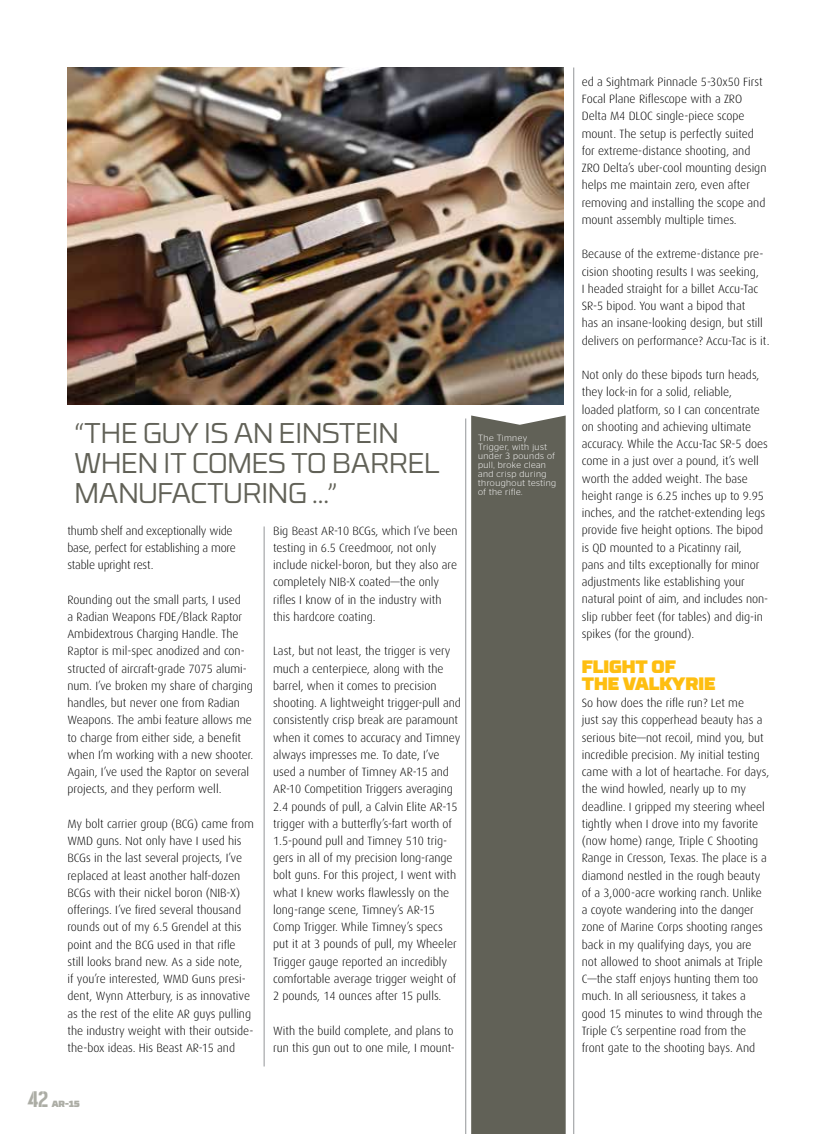
<style>
.page{position:relative;width:837px;height:1134px;background:#fff}
.page>*{position:absolute;margin:0;border:0;box-sizing:border-box;transform-origin:0 0}
.t1{font:300 28.5px/30px "RB No 3.1";letter-spacing:-.03em;color:#616157}
.t2{font:22.5px "Zuboni Stencil";color:#acada5}
.t3{font:900 18px/17.2px "RB No 3.1";letter-spacing:-.005em;color:#febe10}
.t4{font:300 12px/17.2px "Dax";letter-spacing:-.005em;color:#000}
.t5{font:300 9px/9px "Stag Sans";letter-spacing:.05em;color:#fff}
.t6{font:900 9px "RB No 3.1";color:#acada5}
</style>
<div class="page">
<hr style="left:573px;top:67px;width:1px;height:1067px;background:#939598">
<hr style="left:465px;top:418px;width:1px;height:716px;background:#939598">
<div style="left:471px;top:416px;width:95px;height:718px;background:#616157"></div>
<img style="left:68px;top:68px;width:496px;height:337px">
<hr style="left:264px;top:526px;width:1px;height:540px;background:#939598">
<h1 class="t1" style="left:74px;top:417px;width:367px">“THE GUY IS AN EINSTEIN<br>WHEN IT COMES TO BARREL<br>MANUFACTURING …”</h1>
<p class="t4" style="left:68px;top:522px;width:170px">thumb shelf and exceptionally wide base, perfect for establishing a more stable upright rest.</p>
<p class="t4" style="left:68px;top:591px;width:187px">Rounding out the small parts, I used<br>a Radian Weapons FDE/Black Raptor Ambidextrous Charging Handle. The Raptor is mil-spec anodized and con&shy;structed of aircraft-grade 7075 alumi&shy;num. I’ve broken my share of charging handles, but never one from Radian Weapons. The ambi feature allows me to charge from either side, a benefit when I’m working with a new shooter.<br>Again, I’ve used the Raptor on several projects, and they perform well.</p>
<p class="t4" style="left:68px;top:815px;width:188px">My bolt carrier group (BCG) came from WMD guns. Not only have I used his BCGs in the last several projects, I’ve replaced at least another half-dozen BCGs with their nickel boron (NIB-X) offerings. I’ve fired several thousand rounds out of my 6.5 Grendel at this point and the BCG used in that rifle still looks brand new. As a side note,<br>if you’re interested, WMD Guns presi&shy;dent, Wynn Atterbury, is as innovative as the rest of the elite AR guys pulling the industry weight with their outside&shy;the-box ideas. His Beast AR-15 and</p>
<h2 class="t2" style="left:27px;top:1085px;width:23px">42</h2>
<p class="t6" style="left:52px;top:1096px;width:30px">AR-15</p>
<p class="t4" style="left:273px;top:522px;width:186px">Big Beast AR-10 BCGs, which I’ve been testing in 6.5 Creedmoor, not only include nickel-boron, but they also are completely NIB-X coated—the only rifles I know of in the industry with this hardcore coating.</p>
<p class="t4" style="left:273px;top:643px;width:189px">Last, but not least, the trigger is very much a centerpiece, along with the barrel, when it comes to precision shooting. A lightweight trigger-pull and consistently crisp break are paramount when it comes to accuracy and Timney always impresses me. To date, I’ve used a number of Timney AR-15 and AR-10 Competition Triggers averaging 2.4 pounds of pull, a Calvin Elite AR-15 trigger with a butterfly’s-fart worth of 1.5-pound pull and Timney 510 trig&shy;gers in all of my precision long-range bolt guns. For this project, I went with what I knew works flawlessly on the long-range scene, Timney’s AR-15<br>Comp Trigger. While Timney’s specs put it at 3 pounds of pull, my Wheeler Trigger gauge reported an incredibly comfortable average trigger weight of 2 pounds, 14 ounces after 15 pulls.</p>
<p class="t4" style="left:273px;top:1022px;width:183px">With the build complete, and plans to run this gun out to one mile, I mount-</p>
<p class="t5" style="left:478px;top:433px;width:80px">The Timney<br>Trigger, with just under 3 pounds of pull, broke clean and crisp during throughout testing of the rifle.</p>
<p class="t4" style="left:582px;top:73px;width:186px">ed a Sightmark Pinnacle 5-30x50 First Focal Plane Riflescope with a ZRO Delta M4 DLOC single-piece scope mount. The setup is perfectly suited for extreme-distance shooting, and ZRO Delta’s uber-cool mounting design helps me maintain zero, even after removing and installing the scope and mount assembly multiple times.</p>
<p class="t4" style="left:582px;top:246px;width:189px">Because of the extreme-distance pre&shy;cision shooting results I was seeking,<br>I headed straight for a billet Accu-Tac SR-5 bipod. You want a bipod that<br>has an insane-looking design, but still delivers on performance? Accu-Tac is it.</p>
<p class="t4" style="left:582px;top:366px;width:188px">Not only do these bipods turn heads, they lock-in for a solid, reliable,<br>loaded platform, so I can concentrate on shooting and achieving ultimate accuracy. While the Accu-Tac SR-5 does come in a just over a pound, it’s well worth the added weight. The base height range is 6.25 inches up to 9.95 inches, and the ratchet-extending legs provide five height options. The bipod is QD mounted to a Picatinny rail,<br>pans and tilts exceptionally for minor adjustments like establishing your natural point of aim, and includes non&shy;slip rubber feet (for tables) and dig-in spikes (for the ground).</p>
<h3 class="t3" style="left:582px;top:656px;width:136px">FLIGHT OF<br>THE VALKYRIE</h3>
<p class="t4" style="left:582px;top:695px;width:189px">So how does the rifle run? Let me<br>just say this copperhead beauty has a serious bite—not recoil, mind you, but incredible precision. My initial testing came with a lot of heartache. For days, the wind howled, nearly up to my deadline. I gripped my steering wheel tightly when I drove into my favorite (now home) range, Triple C Shooting Range in Cresson, Texas. The place is a diamond nestled in the rough beauty of a 3,000-acre working ranch. Unlike a coyote wandering into the danger zone of Marine Corps shooting ranges back in my qualifying days, you are not allowed to shoot animals at Triple C—the staff enjoys hunting them too much. In all seriousness, it takes a good 15 minutes to wind through the Triple C’s serpentine road from the front gate to the shooting bays. And</p>
</div>
